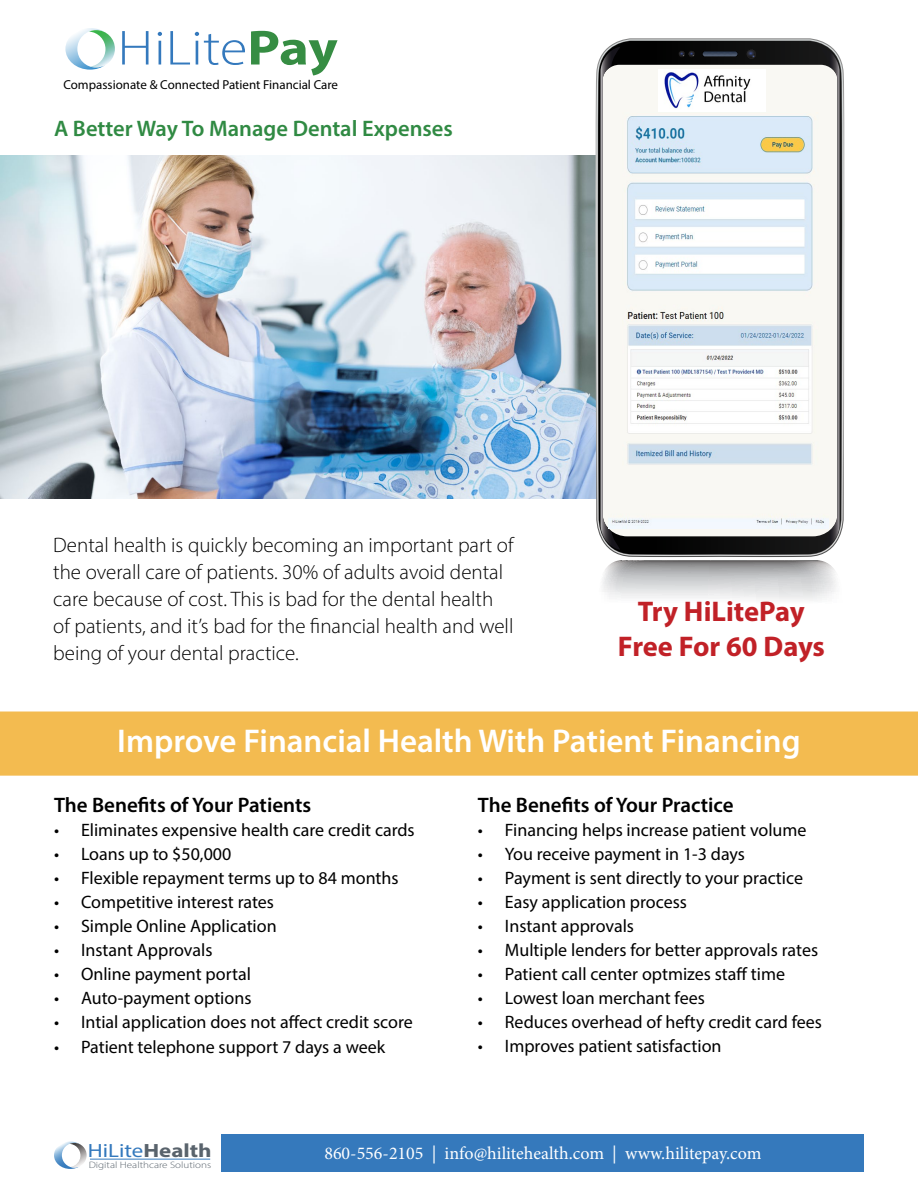
<style>
.page{position:relative;width:918px;height:1188px;background:#fff}
.page>*{position:absolute;margin:0;border:0;box-sizing:border-box;transform-origin:0 0}
.t1{font:300 49.65px "Myriad Pro";color:#3479bd;scale:1.14 1}
.t2{font:600 33px "Myriad Pro";color:#fff}
.t3{font:700 28.5px/34.2px "Myriad Pro";color:#c12127;text-align:center}
.t4{font:600 22.5px "Myriad Pro";color:#308a43}
.t5{font:300 21px/27px "Myriad Pro";color:#000}
.t6{font:600 21px "Myriad Pro";color:#000}
.t7{font:19.2px "Myriad Pro";color:#3479bd;scale:1.19 1}
.t8{font:18px "Myriad Pro";color:#000}
.t9{font:18px "Minion Pro";color:#fff}
.t10{font:12.9px "Myriad Pro";color:#000}
.t11{font:300 9.3px "Myriad Pro";color:#59636c;scale:1.19 1}
.s1{font-weight:700;color:#368d43}
.s2{font-weight:700;color:#59636c}
</style>
<div class="page">
<svg style="left:65px;top:28px;width:50px;height:42px"></svg>
<svg style="left:54px;top:1141px;width:33px;height:28px"></svg>
<hr style="left:90px;top:1159px;width:120px;height:1px;background:#3479bd">
<div style="left:222px;top:1134px;width:642px;height:37px;background:#3579bc"></div>
<div style="left:0;top:712px;width:918px;height:63px;background:#f3bb50"></div>
<div style="left:0;top:712px;width:918px;height:64px;border:2px solid #f3bb50"></div>
<img style="left:0;top:156px;width:595px;height:343px">
<svg style="left:602px;top:560px;width:234px;height:40px"></svg>
<svg style="left:597px;top:41px;width:246px;height:514px;background:#333"></svg>
<div style="left:703px;top:51px;width:34px;height:5px;border:1px solid #010101;border-radius:2px"></div>
<svg style="left:703px;top:52px;width:35px;height:5px"></svg>
<div style="left:620px;top:65px;width:200px;height:471px;background:#f9f8f3"></div>
<svg style="left:601px;top:47px;width:19px;height:503px"></svg>
<svg style="left:820px;top:47px;width:19px;height:503px"></svg>
<svg style="left:746px;top:49px;width:10px;height:10px"></svg>
<svg style="left:679px;top:51px;width:16px;height:6px"></svg>
<img style="left:609px;top:112px;width:220px;height:417px">
<img style="left:658px;top:69px;width:107px;height:43px">
<h1 class="t1" style="left:118px;top:18px;width:195px">HiLite<span class="s1">Pay</span></h1>
<p class="t10" style="left:63px;top:77px;width:276px">Compassionate &amp; Connected Patient Financial Care</p>
<p class="t4" style="left:54px;top:114px;width:400px">A Better Way To Manage Dental Expenses</p>
<p class="t5" style="left:53px;top:531px;width:462px">Dental health is quickly becoming an important part of the overall care of patients. 30% of adults avoid dental care because of cost. This is bad for the dental health of patients, and it’s bad for the financial health and well being of your dental practice.</p>
<h3 class="t3" style="left:618px;top:594px;width:208px">Try HiLitePay<br>Free For 60 Days</h3>
<h2 class="t2" style="left:117px;top:720px;width:685px">Improve Financial Health With Patient Financing</h2>
<p class="t6" style="left:54px;top:792px;width:259px">The Benefits of Your Patients</p>
<p class="t8" style="left:54px;top:819px;width:362px">• Eliminates expensive health care credit cards</p>
<p class="t8" style="left:54px;top:843px;width:179px">• Loans up to $50,000</p>
<p class="t8" style="left:54px;top:867px;width:346px">• Flexible repayment terms up to 84 months</p>
<p class="t8" style="left:54px;top:891px;width:222px">• Competitive interest rates</p>
<p class="t8" style="left:54px;top:915px;width:224px">• Simple Online Application</p>
<p class="t8" style="left:54px;top:939px;width:160px">• Instant Approvals</p>
<p class="t8" style="left:54px;top:963px;width:198px">• Online payment portal</p>
<p class="t8" style="left:54px;top:987px;width:199px">• Auto-payment options</p>
<p class="t8" style="left:54px;top:1011px;width:360px">• Intial application does not affect credit score</p>
<p class="t8" style="left:54px;top:1036px;width:333px">• Patient telephone support 7 days a week</p>
<p class="t6" style="left:478px;top:792px;width:257px">The Benefits of Your Practice</p>
<p class="t8" style="left:478px;top:819px;width:330px">• Financing helps increase patient volume</p>
<p class="t8" style="left:478px;top:843px;width:269px">• You receive payment in 1-3 days</p>
<p class="t8" style="left:478px;top:867px;width:327px">• Payment is sent directly to your practice</p>
<p class="t8" style="left:478px;top:891px;width:211px">• Easy application process</p>
<p class="t8" style="left:478px;top:915px;width:158px">• Instant approvals</p>
<p class="t8" style="left:478px;top:939px;width:342px">• Multiple lenders for better approvals rates</p>
<p class="t8" style="left:478px;top:963px;width:309px">• Patient call center optmizes staff time</p>
<p class="t8" style="left:478px;top:987px;width:228px">• Lowest loan merchant fees</p>
<p class="t8" style="left:478px;top:1011px;width:345px">• Reduces overhead of hefty credit card fees</p>
<p class="t8" style="left:478px;top:1035px;width:245px">• Improves patient satisfaction</p>
<p class="t7" style="left:88px;top:1138px;width:106px">HiLite<span class="s2">Health</span></p>
<p class="t9" style="left:324px;top:1141px;width:439px">860-556-2105 | info@hilitehealth.com | www.hilitepay.com</p>
<p class="t11" style="left:89px;top:1159px;width:104px">Digital Healthcare Solutions</p>
</div>
